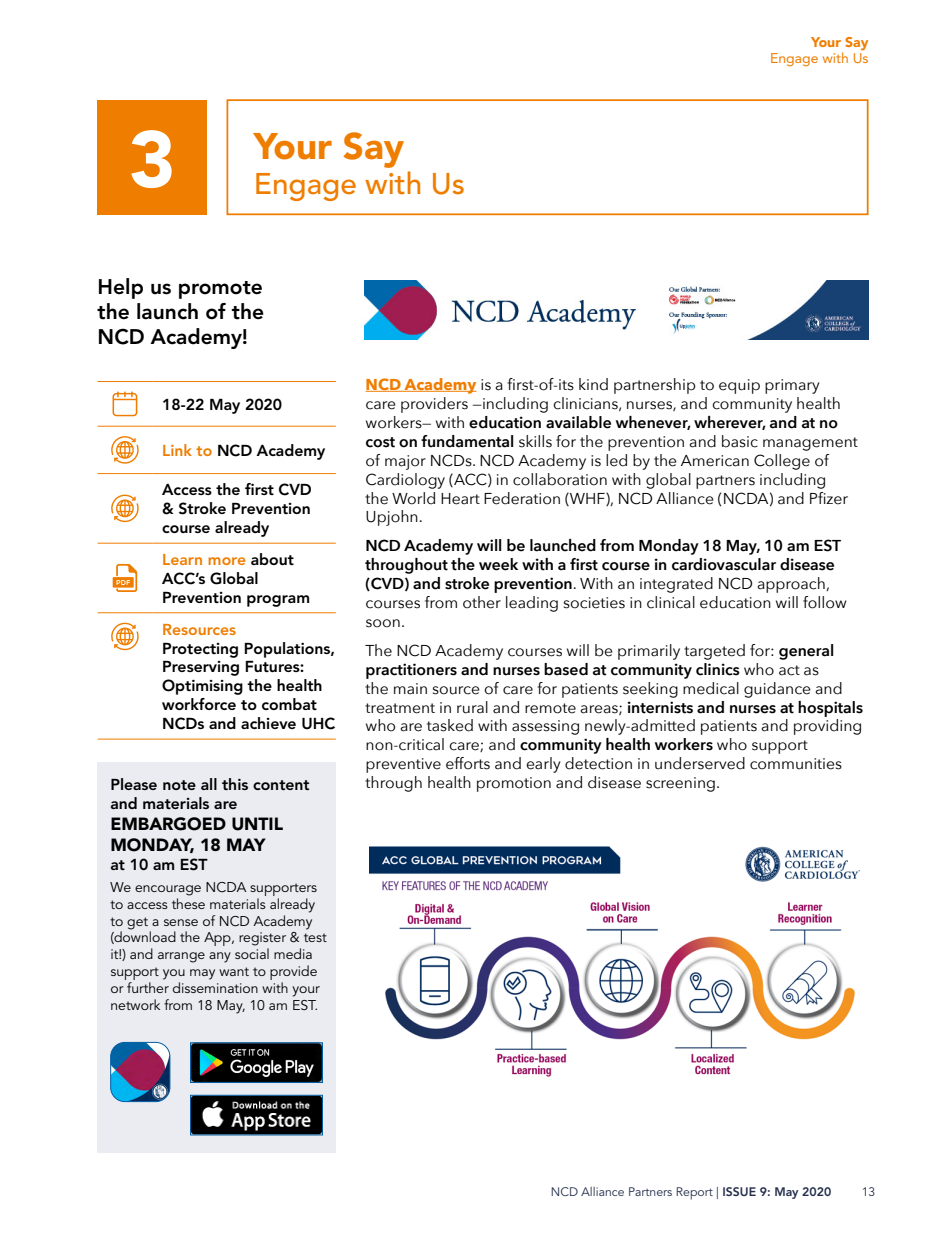
<style>
.page{position:relative;width:943px;height:1241px;background:#fff}
.page>*{position:absolute;margin:0;border:0;box-sizing:border-box;transform-origin:0 0}
.t1{font:900 79.1px "Avenir LT Std";color:#fff}
.t2{font:900 36.75px "Avenir LT Std";color:#ef7d00}
.t3{font:500 29.75px "Avenir LT Std";color:#ef7d00}
.Tit_g{font:800 21px/25.2px "Avenir LT Std";color:#000;text-align:justify}
.web{font:900 17.5px/21px "Avenir LT Std";color:#000}
.TXT_tabla{font:15.75px/18.9px "Avenir Next";color:#000}
.web-2{font:800 15.75px/18.9px "Avenir LT Std";color:#000}
.TXT_tabla-2{font:600 15.75px/18.9px "Avenir Next";color:#000}
.fecga_g{font:800 15.75px "Avenir LT Std";color:#000}
.web-3{font:14px/16.8px "Avenir LT Std";color:#000}
.t4{font:14px "Avenir LT Std";color:#ef7d00}
.t5{font:900 14px "Avenir LT Std";color:#ef7d00}
.t6{font:12.25px "Avenir LT Std";color:#232e4a}
.s1{color:#ef7d00}
.s2{font-weight:700;color:#ef7d00}
.s3{font-weight:600}
.s4{font-weight:400}
.s5{font-weight:800}
</style>
<div class="page">
<div style="left:98px;top:762px;width:238px;height:390px;background:#eaecf1"></div>
<div style="left:98px;top:100px;width:109px;height:114px;background:#ef7d00"></div>
<div style="left:226px;top:99px;width:642px;height:116px;border:2px solid #ef7d00"></div>
<hr style="left:98px;top:381px;width:54px;height:1px;background:#ef7d00">
<hr style="left:152px;top:381px;width:184px;height:1px;background:#ef7d00">
<hr style="left:98px;top:425px;width:54px;height:1px;background:#ef7d00">
<hr style="left:152px;top:425px;width:184px;height:1px;background:#ef7d00">
<hr style="left:98px;top:473px;width:54px;height:1px;background:#ef7d00">
<hr style="left:152px;top:473px;width:184px;height:1px;background:#ef7d00">
<hr style="left:98px;top:542px;width:54px;height:1px;background:#ef7d00">
<hr style="left:152px;top:542px;width:184px;height:1px;background:#ef7d00">
<hr style="left:98px;top:612px;width:54px;height:1px;background:#ef7d00">
<hr style="left:152px;top:612px;width:184px;height:1px;background:#ef7d00">
<hr style="left:98px;top:738px;width:54px;height:1px;background:#ef7d00">
<hr style="left:152px;top:738px;width:184px;height:1px;background:#ef7d00">
<svg style="left:112px;top:391px;width:25px;height:25px"></svg>
<svg style="left:111px;top:436px;width:28px;height:27px"></svg>
<svg style="left:111px;top:494px;width:28px;height:28px"></svg>
<svg style="left:113px;top:564px;width:24px;height:28px"></svg>
<svg style="left:111px;top:622px;width:28px;height:28px"></svg>
<hr style="left:365px;top:391px;width:111px;height:1px;background:#ef7d00">
<img style="left:364px;top:281px;width:504px;height:59px">
<img style="left:111px;top:1043px;width:59px;height:58px">
<div style="left:110px;top:1041px;width:60px;height:60px;border:1px solid #035ea5;border-radius:14px"></div>
<img style="left:192px;top:1044px;width:129px;height:36px">
<div style="left:190px;top:1042px;width:133px;height:40px;border:1px solid #035ea5"></div>
<img style="left:192px;top:1096px;width:129px;height:37px">
<div style="left:190px;top:1094px;width:133px;height:41px;border:1px solid #035ea5"></div>
<img style="left:370px;top:846px;width:490px;height:231px">
<p class="t1" style="left:129px;top:112px;width:48px">3</p>
<p class="t2" style="left:254px;top:124px;width:152px">Your Say</p>
<p class="t3" style="left:254px;top:167px;width:213px">Engage with Us</p>
<p class="Tit_g" style="left:98px;top:274px;width:168px">Help us promote the launch of the NCD Academy!</p>
<p class="t5" style="left:811px;top:33px;width:59px">Your Say</p>
<p class="t4" style="left:770px;top:50px;width:100px">Engage with Us</p>
<p class="fecga_g" style="left:162px;top:395px;width:122px">18-22 May 2020</p>
<p class="web-2" style="left:162px;top:441px;width:165px"><span class="s1">Link to</span> NCD Academy</p>
<p class="web-2" style="left:162px;top:480px;width:151px;text-align:justify">Access the first CVD &amp; Stroke Prevention course already</p>
<p class="web-2" style="left:162px;top:550px;width:149px"><span class="s1">Learn more</span> about<br>ACC’s Global<br>Prevention program</p>
<p class="web-2" style="left:162px;top:619px;width:174px"><span class="s1">Resources<br></span>Protecting Populations,<br>Preserving Futures:<br>Optimising the health workforce to combat<br>NCDs and achieve UHC</p>
<p class="TXT_tabla" style="left:365px;top:374px;width:494px"><span class="s2">NCD Academy</span> is a first-of-its kind partnership to equip primary<br>care providers —including clinicians, nurses, and community health workers— with <span class="s3">education available whenever, wherever, and at no cost on fundamental</span> skills for the prevention and basic management of major NCDs. NCD Academy is led by the American College of Cardiology (ACC) in collaboration with global partners including<br>the World Heart Federation (WHF), NCD Alliance (NCDA) and Pfizer Upjohn.</p>
<p class="TXT_tabla-2" style="left:365px;top:536px;width:482px">NCD Academy will be launched from Monday 18 May, 10 am EST throughout the week with a first course in cardiovascular disease (CVD) and stroke prevention<span class="s4">. With an integrated NCD approach, courses from other leading societies in clinical education will follow soon.</span></p>
<p class="TXT_tabla" style="left:365px;top:640px;width:499px">The NCD Academy courses will be primarily targeted for: <span class="s3">general practitioners and nurses based at community clinics</span> who act as<br>the main source of care for patients seeking medical guidance and treatment in rural and remote areas; <span class="s3">internists and nurses at hospitals </span>who are tasked with assessing newly-admitted patients and providing non-critical care; and <span class="s3">community health workers</span> who support preventive efforts and early detection in underserved communities</p>
<p class="web-2" style="left:110px;top:775px;width:201px">Please note all this content</p>
<p class="TXT_tabla" style="left:365px;top:772px;width:356px">through health promotion and disease screening.</p>
<p class="web-2" style="left:110px;top:794px;width:129px">and materials are</p>
<p class="web" style="left:110px;top:813px;width:174px">EMBARGOED UNTIL<br>MONDAY, 18 MAY</p>
<p class="web-2" style="left:110px;top:855px;width:99px">at 10 am EST</p>
<p class="web-3" style="left:110px;top:879px;width:218px">We encourage NCDA supporters to access these materials already to get a sense of NCD Academy (download the App, register &amp; test it!) and arrange any social media support you may want to provide or further dissemination with your network from 18 May, 10 am EST.</p>
<p class="t6" style="left:551px;top:1184px;width:282px">NCD Alliance Partners Report | <span class="s5">ISSUE 9: May 2020</span></p>
<p class="t6" style="left:861px;top:1184px;width:15px">13</p>
</div>
